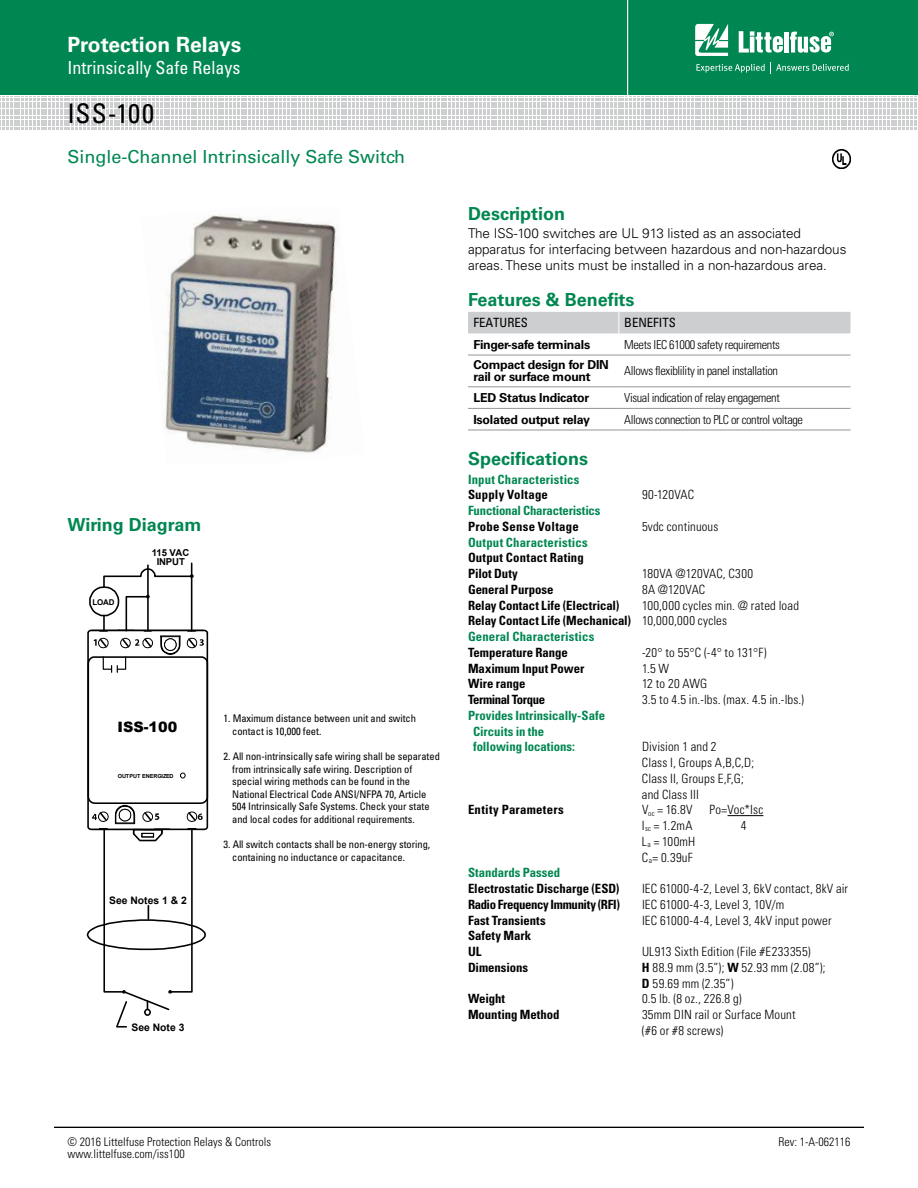
<style>
.page{position:relative;width:918px;height:1188px;background:#fff}
.page>*{position:absolute;margin:0;border:0;box-sizing:border-box;transform-origin:0 0}
.t1{font:condensed 27px "Univers LT Std";letter-spacing:.03em;color:#000}
.t2{font:700 21px "Univers LT Std";color:#fff}
.t3{font:700 18px "Univers LT Std";color:#008751}
.t4{font:18px "Univers LT Std";color:#008751}
.t5{font:condensed 18px "Univers LT Std";color:#fff}
.t6{font:900 14.4px "Arial";color:#000}
.t7{font:300 13.5px/15.8px "Univers LT Std";letter-spacing:-.005em;color:#000}
.t8{font:300 condensed 12.75px/15.8px "Univers LT Std";letter-spacing:.015em;color:#000}
.t9{font:700 condensed 12.75px/15.8px "Univers LT Std";color:#000}
.t10{font:700 condensed 12.75px/15.8px "Univers LT Std";color:#008751}
.t11{font:700 condensed 12.75px "Univers LT Std";letter-spacing:-.03em;color:#000}
.t12{font:condensed 12.75px "Univers LT Std";color:#000}
.t13{font:700 condensed 12.75px "Univers LT Std";letter-spacing:.02em;color:#000}
.t14{font:700 condensed 12.75px "Univers LT Std";letter-spacing:-.035em;color:#000}
.t15{font:300 condensed 12.3px "Univers LT Std";letter-spacing:-.03em;color:#000}
.t16{font:700 12.3px/12px "Univers LT Std";letter-spacing:-.02em;color:#000}
.t17{font:300 condensed 12px "Univers LT Std";color:#000}
.t18{font:condensed 10.5px/12.6px "Univers LT Std";letter-spacing:-.005em;color:#000}
.t19{font:700 10.35px "Arial";color:#000}
.t20{font:700 9.6px/8.9px "Arial";letter-spacing:-.005em;color:#000;text-align:center}
.t21{font:700 7.95px "Arial";color:#000}
.t22{font:700 5.55px "Arial";letter-spacing:-.015em;color:#000}
.s1{font-weight:700}
.s2{font-weight:700;color:#008751}
</style>
<div class="page">
<div style="left:0;top:0;width:918px;height:95px;background:#008751"></div>
<svg style="left:0;top:96px;width:917px;height:34px"></svg>
<hr style="left:627px;top:0;width:1px;height:98px;background:#fff">
<svg style="left:695px;top:24px;width:33px;height:32px"></svg>
<div style="left:784px;top:32px;width:5px;height:21px;background:#fff"></div>
<svg style="left:790px;top:32px;width:44px;height:21px"></svg>
<svg style="left:739px;top:31px;width:44px;height:22px"></svg>
<svg style="left:696px;top:62px;width:153px;height:11px"></svg>
<hr style="left:54px;top:1127px;width:810px;height:1px;background:#000">
<hr style="left:728px;top:815px;width:35px;height:1px;background:#000">
<hr style="left:468px;top:430px;width:151px;height:1px;background:#939597">
<hr style="left:468px;top:355px;width:151px;height:1px;background:#939597">
<hr style="left:619px;top:355px;width:232px;height:1px;background:#939597">
<hr style="left:468px;top:386px;width:151px;height:1px;background:#939597">
<hr style="left:619px;top:386px;width:232px;height:1px;background:#939597">
<hr style="left:468px;top:408px;width:151px;height:1px;background:#939597">
<hr style="left:619px;top:408px;width:232px;height:1px;background:#939597">
<div style="left:468px;top:312px;width:382px;height:21px;background:#cdced0"></div>
<hr style="left:619px;top:430px;width:232px;height:1px;background:#939597">
<img style="left:164px;top:214px;width:172px;height:240px">
<img style="left:832px;top:150px;width:18px;height:18px">
<hr style="left:147px;top:565px;width:2px;height:65px;background:#000">
<hr style="left:191px;top:563px;width:1px;height:68px;background:#000">
<svg style="left:87px;top:567px;width:121px;height:461px"></svg>
<h2 class="t2" style="left:68px;top:37px;width:175px">Protection Relays</h2>
<h3 class="t5" style="left:68px;top:61px;width:174px">Intrinsically Safe Relays</h3>
<h1 class="t1" style="left:68px;top:103px;width:88px">ISS-100</h1>
<h3 class="t4" style="left:68px;top:150px;width:339px">Single-Channel Intrinsically Safe Switch</h3>
<h3 class="t3" style="left:68px;top:518px;width:135px">Wiring Diagram</h3>
<p class="t20" style="left:152px;top:548px;width:39px">115 VAC<br>INPUT</p>
<p class="t21" style="left:93px;top:598px;width:23px">LOAD</p>
<p class="t6" style="left:118px;top:719px;width:61px">ISS-100</p>
<p class="t22" style="left:118px;top:773px;width:57px">OUTPUT ENERGIZED</p>
<p class="t19" style="left:109px;top:894px;width:79px">See Notes 1 &amp; 2</p>
<p class="t18" style="left:232px;top:713px;width:185px;text-indent:-9px">1. Maximum distance between unit and switch contact is 10,000 feet.</p>
<p class="t18" style="left:232px;top:751px;width:209px;text-indent:-9px">2. All non-intrinsically safe wiring shall be separated from intrinsically safe wiring. Description of special wiring methods can be found in the National Electrical Code ANSI/NFPA 70, Article 504 Intrinsically Safe Systems. Check your state and local codes for additional requirements.</p>
<p class="t18" style="left:232px;top:839px;width:200px;text-indent:-9px">3. All switch contacts shall be non-energy storing, containing no inductance or capacitance.</p>
<p class="t19" style="left:132px;top:1021px;width:55px">See Note 3</p>
<h3 class="t3" style="left:468px;top:206px;width:99px">Description</h3>
<p class="t7" style="left:468px;top:227px;width:380px">The ISS-100 switches are UL 913 listed as an associated apparatus for interfacing between hazardous and non-hazardous areas. These units must be installed in a non-hazardous area.</p>
<h3 class="t3" style="left:468px;top:292px;width:168px">Features &amp; Benefits</h3>
<p class="t12" style="left:473px;top:318px;width:56px">FEATURES</p>
<p class="t12" style="left:624px;top:318px;width:53px">BENEFITS</p>
<p class="t16" style="left:473px;top:339px;width:118px">Finger-safe terminals</p>
<p class="t15" style="left:624px;top:340px;width:157px">Meets IEC 61000 safety requirements</p>
<p class="t16" style="left:473px;top:360px;width:137px">Compact design for DIN rail or surface mount</p>
<p class="t15" style="left:624px;top:366px;width:155px">Allows flexiblility in panel installation</p>
<p class="t16" style="left:473px;top:393px;width:117px">LED Status Indicator</p>
<p class="t15" style="left:624px;top:393px;width:157px">Visual indication of relay engagement</p>
<p class="t16" style="left:473px;top:414px;width:118px">Isolated output relay</p>
<p class="t15" style="left:624px;top:415px;width:180px">Allows connection to PLC or control voltage</p>
<h3 class="t3" style="left:468px;top:452px;width:122px">Specifications</h3>
<p class="t10" style="left:468px;top:472px;width:113px">Input Characteristics</p>
<p class="t9" style="left:468px;top:488px;width:81px">Supply Voltage</p>
<p class="t8" style="left:642px;top:488px;width:54px">90-120VAC</p>
<p class="t10" style="left:468px;top:504px;width:134px">Functional Characteristics</p>
<p class="t9" style="left:468px;top:520px;width:112px">Probe Sense Voltage</p>
<p class="t8" style="left:642px;top:520px;width:78px">5vdc continuous</p>
<p class="t10" style="left:468px;top:535px;width:121px">Output Characteristics</p>
<p class="t9" style="left:468px;top:551px;width:117px">Output Contact Rating<br>Pilot Duty</p>
<p class="t8" style="left:642px;top:567px;width:113px">180VA @120VAC, C300</p>
<p class="t9" style="left:468px;top:583px;width:87px">General Purpose</p>
<p class="t8" style="left:642px;top:583px;width:65px">8A @120VAC</p>
<p class="t9" style="left:468px;top:598px;width:153px">Relay Contact Life (Electrical)</p>
<p class="t8" style="left:468px;top:598px;width:333px;text-indent:174px">100,000 cycles min. @ rated load<br><span class="s1">Relay Contact Life (Mechanical)</span> 10,000,000 cycles<br><span class="s2">General Characteristics</span></p>
<p class="t9" style="left:468px;top:646px;width:101px">Temperature Range</p>
<p class="t8" style="left:642px;top:646px;width:126px">-20° to 55°C (-4° to 131°F)</p>
<p class="t9" style="left:468px;top:661px;width:118px">Maximum Input Power</p>
<p class="t8" style="left:642px;top:661px;width:29px">1.5 W</p>
<p class="t9" style="left:468px;top:677px;width:59px">Wire range</p>
<p class="t8" style="left:642px;top:677px;width:67px">12 to 20 AWG</p>
<p class="t14" style="left:468px;top:694px;width:79px">Terminal Torque</p>
<p class="t8" style="left:642px;top:693px;width:164px">3.5 to 4.5 in.-lbs. (max. 4.5 in.-lbs.)</p>
<p class="t10" style="left:473px;top:709px;width:133px;text-indent:-5px">Provides Intrinsically-Safe<br>Circuits in the<br>following locations:</p>
<p class="t8" style="left:642px;top:740px;width:114px">Division 1 and 2<br>Class I, Groups A,B,C,D;<br>Class II, Groups E,F,G; and Class III</p>
<p class="t13" style="left:468px;top:805px;width:97px">Entity Parameters</p>
<p class="t8" style="left:642px;top:803px;width:52px">V<sub>oc</sub> = 16.8V</p>
<p class="t8" style="left:710px;top:803px;width:55px">Po=Voc*Isc</p>
<p class="t8" style="left:642px;top:819px;width:52px">I<sub>sc</sub> = 1.2mA</p>
<p class="t8" style="left:741px;top:819px;width:7px">4</p>
<p class="t8" style="left:642px;top:835px;width:55px">L<sub>a</sub> = 100mH<br>C<sub>a</sub>= 0.39uF</p>
<p class="t10" style="left:468px;top:866px;width:94px">Standards Passed</p>
<p class="t9" style="left:468px;top:882px;width:153px">Electrostatic Discharge (ESD)</p>
<p class="t8" style="left:642px;top:882px;width:208px">IEC 61000-4-2, Level 3, 6kV contact, 8kV air</p>
<p class="t11" style="left:468px;top:899px;width:153px">Radio Frequency Immunity (RFI)</p>
<p class="t8" style="left:642px;top:898px;width:144px">IEC 61000-4-3, Level 3, 10V/m</p>
<p class="t9" style="left:468px;top:913px;width:79px">Fast Transients</p>
<p class="t8" style="left:642px;top:913px;width:191px">IEC 61000-4-4, Level 3, 4kV input power</p>
<p class="t9" style="left:468px;top:929px;width:65px">Safety Mark<br>UL</p>
<p class="t8" style="left:642px;top:945px;width:170px">UL913 Sixth Edition (File #E233355)</p>
<p class="t9" style="left:468px;top:961px;width:62px">Dimensions</p>
<p class="t8" style="left:642px;top:961px;width:185px"><span class="s1">H</span> 88.9 mm (3.5”); <span class="s1">W</span> 52.93 mm (2.08”);<br><span class="s1">D</span> 59.69 mm (2.35”)</p>
<p class="t9" style="left:468px;top:992px;width:39px">Weight</p>
<p class="t8" style="left:642px;top:992px;width:101px">0.5 lb. (8 oz., 226.8 g)</p>
<p class="t9" style="left:468px;top:1008px;width:93px">Mounting Method</p>
<p class="t8" style="left:642px;top:1008px;width:155px">35mm DIN rail or Surface Mount (#6 or #8 screws)</p>
<p class="t17" style="left:68px;top:1137px;width:205px">© 2016 Littelfuse Protection Relays &amp; Controls</p>
<p class="t17" style="left:68px;top:1149px;width:119px">www.littelfuse.com/iss100</p>
<p class="t17" style="left:779px;top:1137px;width:73px">Rev: 1-A-062116</p>
</div>
